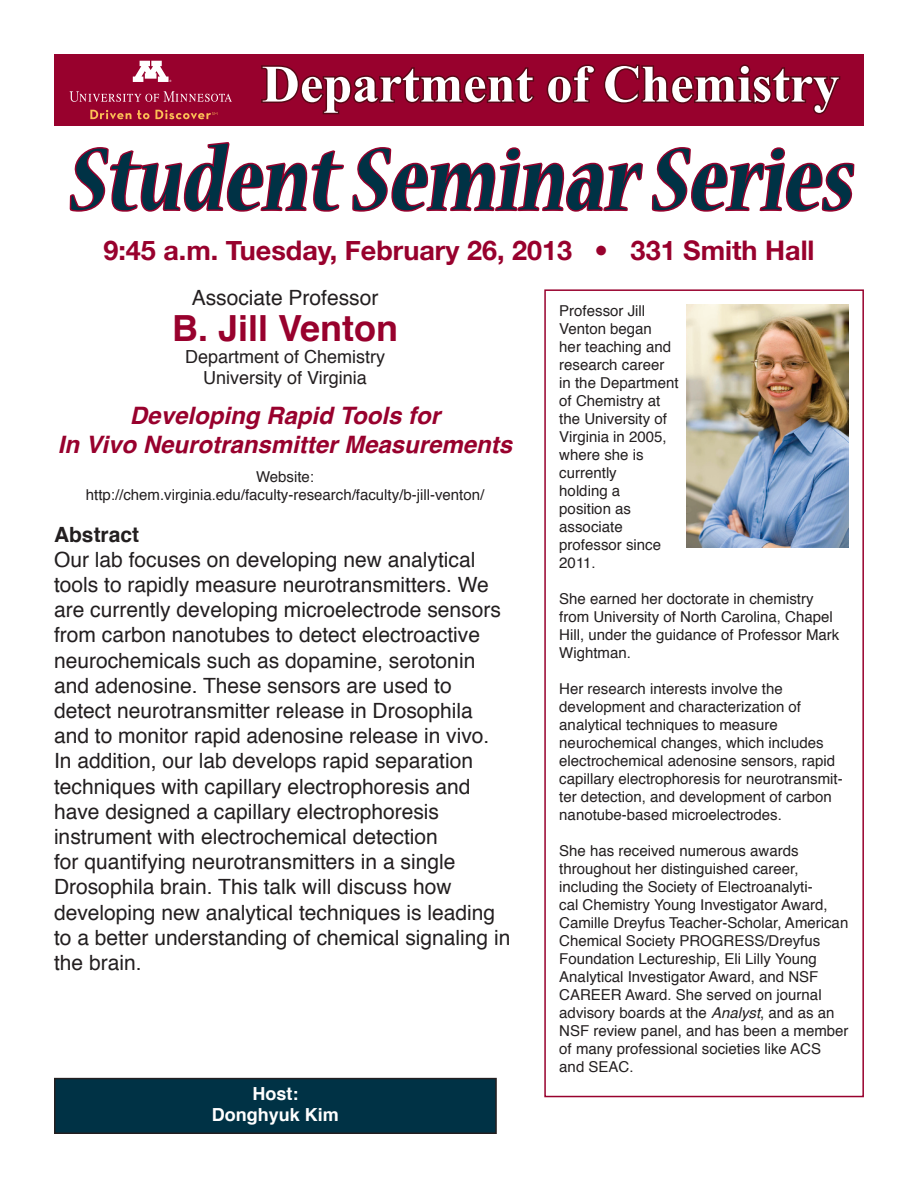
<style>
.page{position:relative;width:918px;height:1188px;background:#fff}
.page>*{position:absolute;margin:0;border:0;box-sizing:border-box;transform-origin:0 0}
.t1{font:700 condensed 97.5px "Nueva Std";color:#003245}
.t2{font:700 52.5px "Times New Roman";color:#fff}
.t3{font:700 36px "Helvetica";color:#98012d}
.t4{font:700 27px "Helvetica Neue";color:#98012d}
.t5{font:italic 700 24px/28.8px "Helvetica";color:#98012d;text-align:center}
.t6{font:21px/25.2px "Helvetica";color:#231f20}
.t7{font:700 21px "Helvetica";color:#231f20}
.t8{font:18px/21.6px "Helvetica";color:#231f20;text-align:center}
.t9{font:700 18px/21.6px "Helvetica";color:#fff;text-align:center}
.t10{font:15px/18px "Helvetica";color:#231f20}
.s1{font-style:italic}
</style>
<div class="page">
<div style="left:54px;top:54px;width:810px;height:72px;background:#98012d"></div>
<svg style="left:69px;top:60px;width:786px;height:257px"></svg>
<div style="left:544px;top:289px;width:320px;height:808px;border:2px solid #98012d"></div>
<div style="left:55px;top:1079px;width:441px;height:54px;background:#003245"></div>
<div style="left:54px;top:1078px;width:443px;height:56px;border:2px solid #231f20"></div>
<img style="left:687px;top:304px;width:162px;height:243px">
<h2 class="t2" style="left:262px;top:48px;width:579px">Department of Chemistry</h2>
<h1 class="t1" style="left:67px;top:136px;width:800px">Student Seminar Series</h1>
<h3 class="t4" style="left:103px;top:234px;width:713px">9:45 a.m. Tuesday, February 26, 2013 • 331 Smith Hall</h3>
<h3 class="t6" style="left:192px;top:286px;width:188px">Associate Professor</h3>
<h3 class="t3" style="left:172px;top:299px;width:228px">B. Jill Venton</h3>
<p class="t8" style="left:185px;top:346px;width:202px">Department of Chemistry<br>University of Virginia</p>
<h3 class="t5" style="left:58px;top:401px;width:456px">Developing Rapid Tools for<br>In Vivo Neurotransmitter Measurements</h3>
<p class="t10" style="left:86px;top:468px;width:400px;text-align:center">Website: http://chem.virginia.edu/faculty-research/faculty/b-jill-venton/</p>
<h3 class="t7" style="left:54px;top:517px;width:87px">Abstract</h3>
<p class="t6" style="left:54px;top:548px;width:458px">Our lab focuses on developing new analytical tools to rapidly measure neurotransmitters. We are currently developing microelectrode sensors from carbon nanotubes to detect electroactive neurochemicals such as dopamine, serotonin and adenosine. These sensors are used to detect neurotransmitter release in Drosophila and to monitor rapid adenosine release in vivo.<br>In addition, our lab develops rapid separation techniques with capillary electrophoresis and have designed a capillary electrophoresis instrument with electrochemical detection<br>for quantifying neurotransmitters in a single Drosophila brain. This talk will discuss how developing new analytical techniques is leading to a better understanding of chemical signaling in the brain.</p>
<p class="t10" style="left:559px;top:302px;width:121px">Professor Jill<br>Venton began<br>her teaching and research career in the Department of Chemistry at the University of<br>Virginia in 2005, where she is currently<br>holding a<br>position as associate professor since<br>2011.</p>
<p class="t10" style="left:559px;top:590px;width:282px">She earned her doctorate in chemistry from University of North Carolina, Chapel Hill, under the guidance of Professor Mark Wightman.</p>
<p class="t10" style="left:559px;top:680px;width:285px">Her research interests involve the development and characterization of analytical techniques to measure neurochemical changes, which includes electrochemical adenosine sensors, rapid capillary electrophoresis for neurotransmit&shy;ter detection, and development of carbon nanotube-based microelectrodes.</p>
<p class="t10" style="left:559px;top:842px;width:291px">She has received numerous awards throughout her distinguished career, including the Society of Electroanalyti-<br>cal Chemistry Young Investigator Award, Camille Dreyfus Teacher-Scholar, American Chemical Society PROGRESS/Dreyfus Foundation Lectureship, Eli Lilly Young Analytical Investigator Award, and NSF CAREER Award. She served on journal advisory boards at the <span class="s1">Analyst</span>, and as an NSF review panel, and has been a member of many professional societies like ACS and SEAC.</p>
<p class="t9" style="left:212px;top:1083px;width:129px">Host:<br>Donghyuk Kim</p>
</div>
